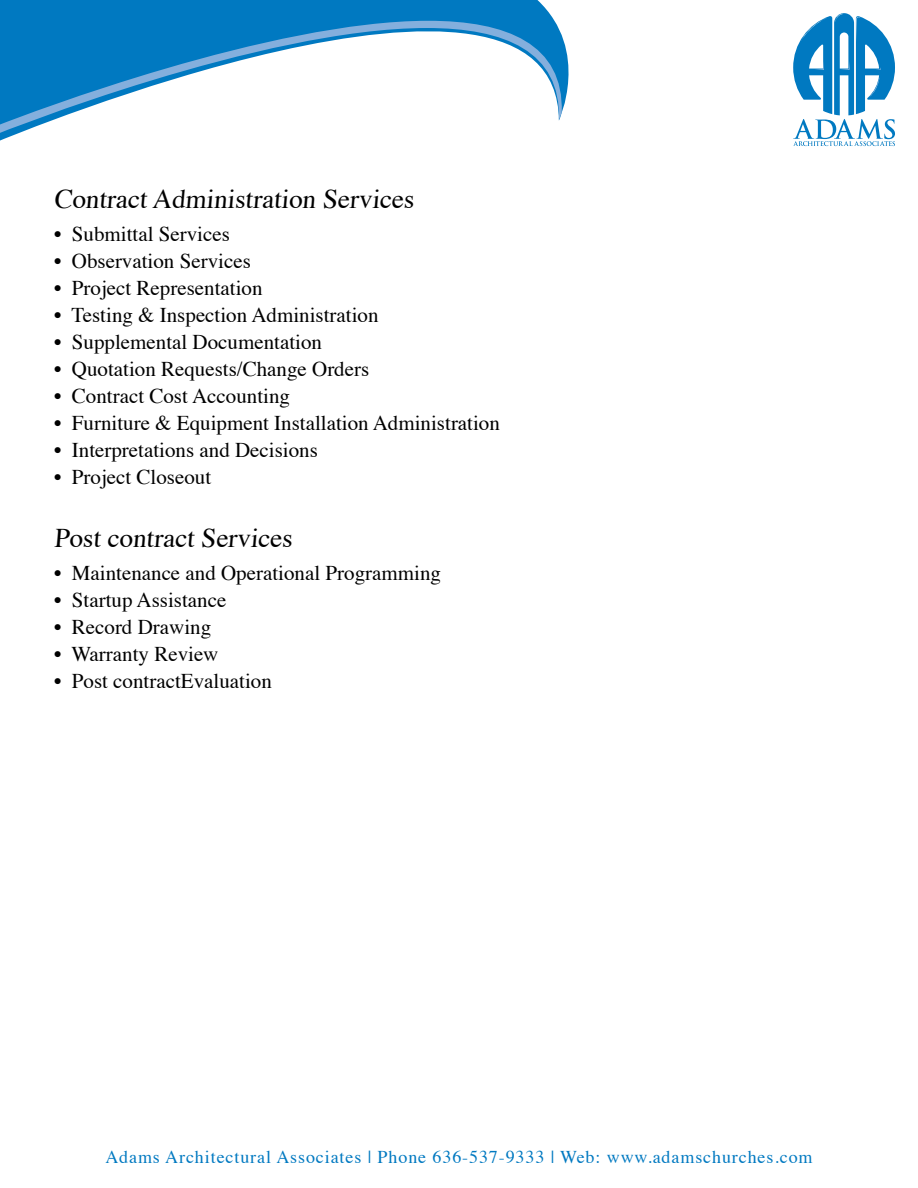
<style>
.page{position:relative;width:918px;height:1188px;background:#fff}
.page>*{position:absolute;margin:0;border:0;box-sizing:border-box;transform-origin:0 0}
.t1{font:27px "Times";color:#000}
.t2{font:21px "Times";color:#000}
.t3{font:18px "Times";letter-spacing:.05em;color:#0079c1}
</style>
<div class="page">
<svg style="left:793px;top:13px;width:102px;height:133px"></svg>
<svg style="left:0;top:0;width:569px;height:141px;fill:#0079c1"></svg>
<svg style="left:0;top:21px;width:564px;height:112px"></svg>
<p class="t1" style="left:54px;top:174px;width:366px">Contract Administration Services</p>
<p class="t2" style="left:54px;top:214px;width:177px">• Submittal Services</p>
<p class="t2" style="left:54px;top:241px;width:198px">• Observation Services</p>
<p class="t2" style="left:54px;top:268px;width:210px">• Project Representation</p>
<p class="t2" style="left:54px;top:295px;width:326px">• Testing &amp; Inspection Administration</p>
<p class="t2" style="left:54px;top:322px;width:270px">• Supplemental Documentation</p>
<p class="t2" style="left:54px;top:349px;width:317px">• Quotation Requests/Change Orders</p>
<p class="t2" style="left:54px;top:376px;width:238px">• Contract Cost Accounting</p>
<p class="t2" style="left:54px;top:403px;width:447px">• Furniture &amp; Equipment Installation Administration</p>
<p class="t2" style="left:54px;top:430px;width:265px">• Interpretations and Decisions</p>
<p class="t2" style="left:54px;top:457px;width:159px">• Project Closeout</p>
<p class="t1" style="left:54px;top:513px;width:244px">Post contract Services</p>
<p class="t2" style="left:54px;top:553px;width:389px">• Maintenance and Operational Programming</p>
<p class="t2" style="left:54px;top:580px;width:174px">• Startup Assistance</p>
<p class="t2" style="left:54px;top:607px;width:159px">• Record Drawing</p>
<p class="t2" style="left:54px;top:634px;width:166px">• Warranty Review</p>
<p class="t2" style="left:54px;top:661px;width:219px">• Post contractEvaluation</p>
<p class="t3" style="left:105px;top:1140px;width:709px">Adams Architectural Associates | Phone 636-537-9333 | Web: www.adamschurches.com</p>
</div>
